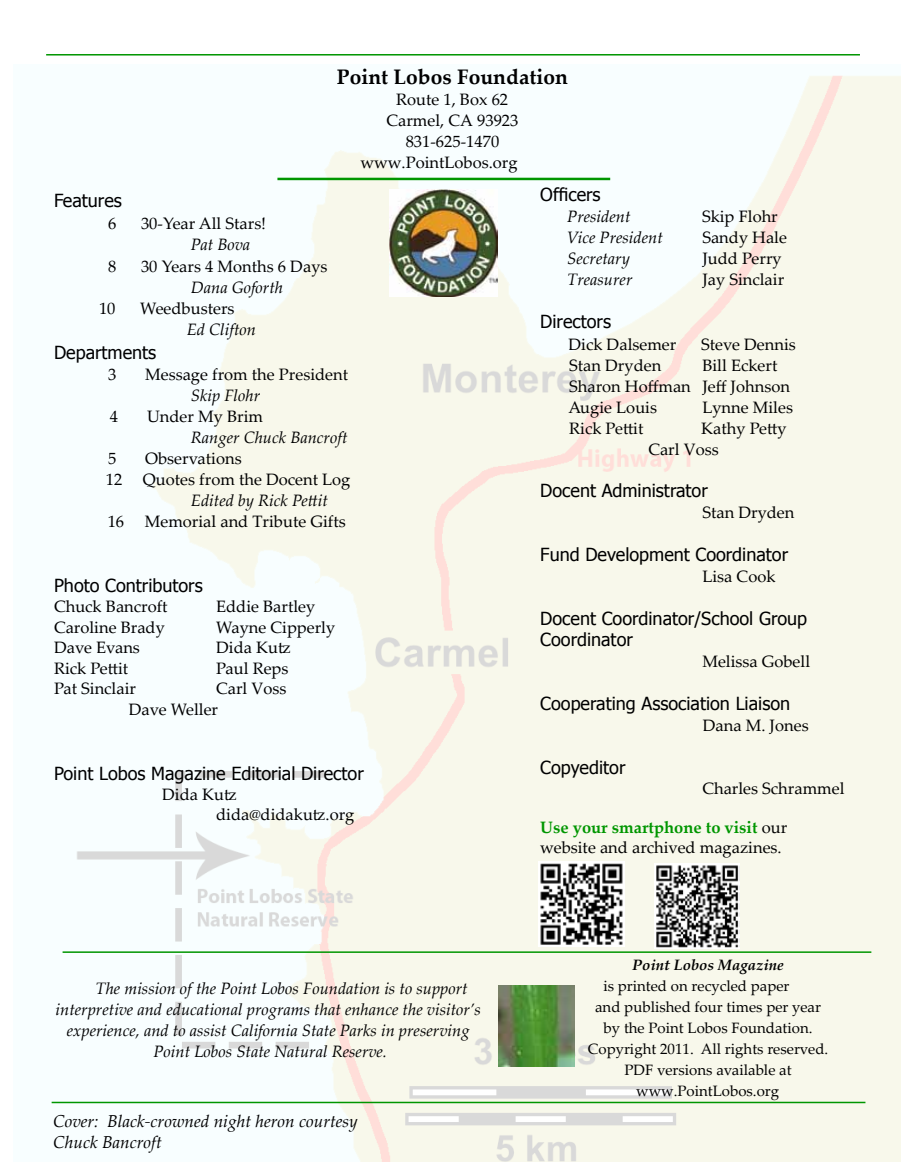
<style>
.page{position:relative;width:905px;height:1175px;background:#fff}
.page>*{position:absolute;margin:0;border:0;box-sizing:border-box;transform-origin:0 0}
.t1{font:700 21px "Palatino Linotype";color:#000}
.t2{font:18px/21.6px "Tahoma";color:#000}
.t3{font:italic 17.25px/20.7px "Palatino Linotype";color:#000}
.t4{font:16.5px/21px "Palatino Linotype";color:#000}
.t5{font:italic 16.5px "Palatino Linotype";color:#000}
.t6{font:15px "Palatino Linotype";color:#000}
.t7{font:italic 700 15px "Palatino Linotype";color:#000}
.s1{font-weight:700;color:#009600}
</style>
<div class="page">
<img style="left:51px;top:76px;width:849px;height:1085px">
<div style="left:277px;top:178px;width:333px;height:2px;border:1px solid #009600"></div>
<hr style="left:63px;top:951px;width:808px;height:1px;background:#009600">
<hr style="left:52px;top:1101px;width:813px;height:2px;background:#009600">
<hr style="left:46px;top:54px;width:814px;height:2px;background:#009600">
<img style="left:389px;top:189px;width:108px;height:108px">
<img style="left:539px;top:861px;width:85px;height:85px">
<img style="left:654px;top:863px;width:85px;height:85px">
<img style="left:499px;top:986px;width:75px;height:80px">
<p class="t1" style="left:337px;top:62px;width:232px">Point Lobos Foundation</p>
<p class="t4" style="left:396px;top:89px;width:114px">Route 1, Box 62</p>
<p class="t4" style="left:386px;top:110px;width:133px">Carmel, CA 93923</p>
<p class="t4" style="left:406px;top:131px;width:95px">831-625-1470</p>
<p class="t4" style="left:360px;top:152px;width:159px">www.PointLobos.org</p>
<p class="t2" style="left:54px;top:189px;width:69px">Features</p>
<p class="t4" style="left:108px;top:212px;width:10px">6</p>
<p class="t4" style="left:141px;top:212px;width:126px">30-Year All Stars!</p>
<p class="t5" style="left:191px;top:233px;width:61px">Pat Bova</p>
<p class="t4" style="left:108px;top:255px;width:10px">8</p>
<p class="t4" style="left:141px;top:255px;width:188px">30 Years 4 Months 6 Days</p>
<p class="t5" style="left:191px;top:275px;width:94px">Dana Goforth</p>
<p class="t4" style="left:99px;top:297px;width:18px">10</p>
<p class="t4" style="left:140px;top:297px;width:96px">Weedbusters</p>
<p class="t5" style="left:187px;top:318px;width:71px">Ed Clifton</p>
<p class="t2" style="left:54px;top:341px;width:104px">Departments</p>
<p class="t4" style="left:108px;top:363px;width:10px">3</p>
<p class="t4" style="left:145px;top:363px;width:204px">Message from the President</p>
<p class="t5" style="left:191px;top:384px;width:71px">Skip Flohr</p>
<p class="t4" style="left:110px;top:405px;width:10px">4</p>
<p class="t4" style="left:147px;top:405px;width:117px">Under My Brim</p>
<p class="t5" style="left:191px;top:426px;width:158px">Ranger Chuck Bancroft</p>
<p class="t4" style="left:108px;top:447px;width:10px">5</p>
<p class="t4" style="left:145px;top:447px;width:98px">Observations</p>
<p class="t4" style="left:106px;top:468px;width:18px">12</p>
<p class="t4" style="left:143px;top:468px;width:209px">Quotes from the Docent Log</p>
<p class="t5" style="left:191px;top:489px;width:138px">Edited by Rick Pettit</p>
<p class="t4" style="left:108px;top:510px;width:18px">16</p>
<p class="t4" style="left:145px;top:510px;width:202px">Memorial and Tribute Gifts</p>
<p class="t2" style="left:54px;top:574px;width:150px">Photo Contributors</p>
<p class="t4" style="left:54px;top:595px;width:115px">Chuck Bancroft</p>
<p class="t4" style="left:216px;top:595px;width:101px">Eddie Bartley</p>
<p class="t4" style="left:54px;top:616px;width:112px">Caroline Brady</p>
<p class="t4" style="left:216px;top:616px;width:121px">Wayne Cipperly</p>
<p class="t4" style="left:54px;top:636px;width:87px">Dave Evans</p>
<p class="t4" style="left:216px;top:636px;width:76px">Dida Kutz</p>
<p class="t4" style="left:54px;top:657px;width:76px">Rick Pettit</p>
<p class="t4" style="left:216px;top:657px;width:74px">Paul Reps</p>
<p class="t4" style="left:54px;top:677px;width:83px">Pat Sinclair</p>
<p class="t4" style="left:129px;top:677px;width:159px;text-indent:87px">Carl Voss<br>Dave Weller</p>
<p class="t2" style="left:54px;top:761px;width:311px">Point Lobos Magazine Editorial Director</p>
<p class="t4" style="left:216px;top:783px;width:140px;line-height:19.8px;text-indent:-54px">Dida Kutz dida@didakutz.org</p>
<p class="t5" style="left:96px;top:976px;width:374px">The mission of the Point Lobos Foundation is to support</p>
<p class="t5" style="left:56px;top:997px;width:426px">interpretive and educational programs that enhance the visitor’s</p>
<p class="t5" style="left:67px;top:1018px;width:404px">experience, and to assist California State Parks in preserving</p>
<p class="t5" style="left:153px;top:1039px;width:235px">Point Lobos State Natural Reserve.</p>
<p class="t3" style="left:53px;top:1109px;width:306px">Cover: Black-crowned night heron courtesy<br>Chuck Bancroft</p>
<p class="t2" style="left:540px;top:183px;width:62px">Officers</p>
<p class="t5" style="left:567px;top:205px;width:65px">President</p>
<p class="t4" style="left:702px;top:206px;width:77px">Skip Flohr</p>
<p class="t5" style="left:567px;top:226px;width:97px">Vice President</p>
<p class="t4" style="left:702px;top:227px;width:86px">Sandy Hale</p>
<p class="t5" style="left:567px;top:247px;width:64px">Secretary</p>
<p class="t4" style="left:702px;top:248px;width:81px">Judd Perry</p>
<p class="t5" style="left:567px;top:268px;width:67px">Treasurer</p>
<p class="t4" style="left:702px;top:269px;width:83px">Jay Sinclair</p>
<p class="t2" style="left:540px;top:310px;width:72px">Directors</p>
<p class="t4" style="left:568px;top:333px;width:109px">Dick Dalsemer</p>
<p class="t4" style="left:701px;top:333px;width:96px">Steve Dennis</p>
<p class="t4" style="left:569px;top:354px;width:94px">Stan Dryden</p>
<p class="t4" style="left:568px;top:354px;width:223px;text-indent:134px">Bill Eckert<br>Sharon Hoffman Jeff Johnson<br>Augie Louis</p>
<p class="t4" style="left:702px;top:396px;width:92px">Lynne Miles</p>
<p class="t4" style="left:569px;top:417px;width:76px">Rick Pettit</p>
<p class="t4" style="left:648px;top:417px;width:140px;text-indent:53px">Kathy Petty<br>Carl Voss</p>
<p class="t2" style="left:540px;top:479px;width:169px">Docent Administrator</p>
<p class="t4" style="left:702px;top:501px;width:94px">Stan Dryden</p>
<p class="t2" style="left:540px;top:543px;width:249px">Fund Development Coordinator</p>
<p class="t4" style="left:702px;top:565px;width:75px">Lisa Cook</p>
<p class="t2" style="left:540px;top:606px;width:268px">Docent Coordinator/School Group<br>Coordinator</p>
<p class="t4" style="left:702px;top:650px;width:109px">Melissa Gobell</p>
<p class="t2" style="left:540px;top:692px;width:251px">Cooperating Association Liaison</p>
<p class="t4" style="left:702px;top:714px;width:107px">Dana M. Jones</p>
<p class="t2" style="left:540px;top:756px;width:87px">Copyeditor</p>
<p class="t4" style="left:702px;top:777px;width:144px">Charles Schrammel</p>
<p class="t4" style="left:540px;top:817px;width:248px;line-height:19.8px"><span class="s1">Use your smartphone to visit</span> our website and archived magazines.</p>
<p class="t7" style="left:632px;top:954px;width:153px">Point Lobos Magazine</p>
<p class="t6" style="left:603px;top:975px;width:188px">is printed on recycled paper</p>
<p class="t6" style="left:595px;top:996px;width:227px">and published four times per year</p>
<p class="t6" style="left:603px;top:1017px;width:210px">by the Point Lobos Foundation.</p>
<p class="t6" style="left:588px;top:1038px;width:242px">Copyright 2011. All rights reserved.</p>
<p class="t6" style="left:624px;top:1059px;width:169px">PDF versions available at</p>
<p class="t6" style="left:636px;top:1080px;width:144px">www.PointLobos.org</p>
</div>
